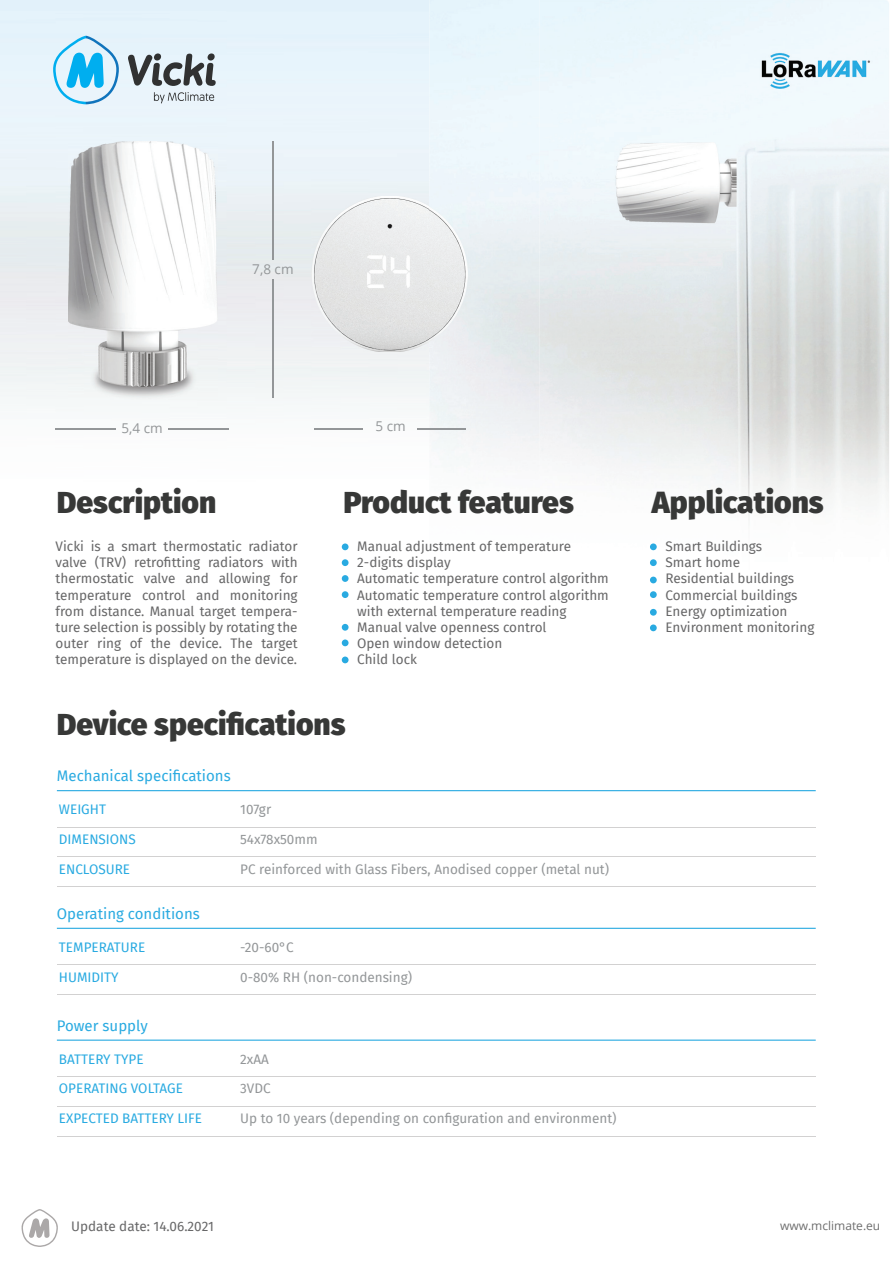
<style>
.page{position:relative;width:893px;height:1263px;background:#fff}
.page>*{position:absolute;margin:0;border:0;box-sizing:border-box;transform-origin:0 0}
.t1{font:900 30px "Fira Sans";color:#373837}
.t2{font:15px "Fira Sans";color:#29aae1}
.t3{font:13.5px/16.2px "Fira Sans";color:#676768}
.t4{font:13.5px "Fira Sans";color:#939698}
.t5{font:13.5px "Fira Sans";color:#29aae1}
.t6{font:13.5px "Open Sans";color:#939698}
.t7{font:12px "Open Sans";color:#6e6e6e}
</style>
<div class="page">
<img style="left:540px;top:0;width:247px;height:266px">
<img style="left:531px;top:266px;width:256px;height:318px">
<img style="left:531px;top:519px;width:1px;height:65px">
<hr style="left:57px;top:827px;width:759px;height:1px;background:#d2d1d1">
<hr style="left:57px;top:790px;width:759px;height:1px;background:#29aae1">
<hr style="left:57px;top:856px;width:759px;height:1px;background:#d2d1d1">
<hr style="left:57px;top:886px;width:759px;height:1px;background:#d2d1d1">
<svg style="left:21px;top:1209px;width:37px;height:38px"></svg>
<svg style="left:154px;top:92px;width:60px;height:11px"></svg>
<svg style="left:53px;top:36px;width:66px;height:68px;background:#9cd9f4"></svg>
<svg style="left:128px;top:53px;width:88px;height:33px;background:#939b9f"></svg>
<hr style="left:57px;top:1076px;width:759px;height:1px;background:#d2d1d1">
<hr style="left:57px;top:1039px;width:759px;height:2px;background:#29aae1">
<hr style="left:57px;top:1106px;width:759px;height:1px;background:#d2d1d1">
<hr style="left:57px;top:1135px;width:759px;height:1px;background:#d2d1d1">
<hr style="left:57px;top:964px;width:759px;height:1px;background:#d2d1d1">
<hr style="left:57px;top:928px;width:759px;height:1px;background:#29aae1">
<hr style="left:57px;top:994px;width:759px;height:1px;background:#d2d1d1">
<img style="left:754px;top:43px;width:123px;height:54px">
<div style="left:342px;top:543px;width:7px;height:7px;background:#29aae1;border-radius:50%"></div>
<div style="left:342px;top:559px;width:7px;height:7px;background:#29aae1;border-radius:50%"></div>
<div style="left:342px;top:575px;width:7px;height:7px;background:#29aae1;border-radius:50%"></div>
<div style="left:342px;top:591px;width:7px;height:7px;background:#29aae1;border-radius:50%"></div>
<div style="left:342px;top:624px;width:7px;height:7px;background:#29aae1;border-radius:50%"></div>
<div style="left:342px;top:639px;width:7px;height:7px;background:#29aae1;border-radius:50%"></div>
<div style="left:342px;top:656px;width:7px;height:7px;background:#29aae1;border-radius:50%"></div>
<div style="left:650px;top:543px;width:7px;height:7px;background:#29aae1;border-radius:50%"></div>
<div style="left:650px;top:559px;width:7px;height:7px;background:#29aae1;border-radius:50%"></div>
<div style="left:650px;top:577px;width:7px;height:6px;background:#29aae1;border-radius:50%"></div>
<div style="left:650px;top:591px;width:7px;height:7px;background:#29aae1;border-radius:50%"></div>
<div style="left:650px;top:609px;width:7px;height:7px;background:#29aae1;border-radius:50%"></div>
<div style="left:650px;top:624px;width:7px;height:7px;background:#29aae1;border-radius:50%"></div>
<hr style="left:169px;top:428px;width:60px;height:2px;background:#939698">
<hr style="left:56px;top:428px;width:60px;height:2px;background:#939698">
<hr style="left:273px;top:279px;width:1px;height:118px;background:#939698">
<hr style="left:273px;top:142px;width:1px;height:118px;background:#939698">
<hr style="left:314px;top:428px;width:48px;height:1px;background:#939698">
<hr style="left:418px;top:428px;width:48px;height:1px;background:#939698">
<img style="left:312px;top:196px;width:155px;height:156px">
<img style="left:68px;top:141px;width:149px;height:258px">
<p class="t6" style="left:252px;top:260px;width:43px">7,8 cm</p>
<p class="t6" style="left:121px;top:419px;width:43px">5,4 cm</p>
<h1 class="t1" style="left:57px;top:475px;width:161px">Description</h1>
<p class="t3" style="left:56px;top:538px;width:244px;text-align:justify">Vicki is a smart thermostatic radiator valve (TRV) retrofitting radiators with thermostatic valve and allowing for temperature control and monitoring from distance. Manual target tempera&shy;ture selection is possibly by rotating the outer ring of the device. The target temperature is displayed on the device.</p>
<p class="t6" style="left:376px;top:417px;width:32px">5 cm</p>
<h1 class="t1" style="left:343px;top:475px;width:232px">Product features</h1>
<p class="t3" style="left:357px;top:538px;width:253px">Manual adjustment of temperature<br>2-digits display<br>Automatic temperature control algorithm<br>Automatic temperature control algorithm with external temperature reading<br>Manual valve openness control<br>Open window detection<br>Child lock</p>
<h1 class="t1" style="left:57px;top:698px;width:290px">Device specifications</h1>
<p class="t2" style="left:57px;top:765px;width:175px">Mechanical specifications</p>
<p class="t5" style="left:59px;top:799px;width:49px">WEIGHT</p>
<p class="t4" style="left:240px;top:799px;width:32px">107gr</p>
<p class="t5" style="left:59px;top:829px;width:78px">DIMENSIONS</p>
<p class="t4" style="left:240px;top:829px;width:79px">54x78x50mm</p>
<p class="t5" style="left:59px;top:859px;width:73px">ENCLOSURE</p>
<p class="t4" style="left:240px;top:859px;width:370px">PC reinforced with Glass Fibers, Anodised copper (metal nut)</p>
<p class="t2" style="left:57px;top:902px;width:144px">Operating conditions</p>
<p class="t5" style="left:59px;top:937px;width:88px">TEMPERATURE</p>
<p class="t4" style="left:240px;top:937px;width:55px">-20-60°C</p>
<p class="t5" style="left:59px;top:967px;width:61px">HUMIDITY</p>
<p class="t4" style="left:240px;top:967px;width:173px">0-80% RH (non-condensing)</p>
<p class="t2" style="left:57px;top:1014px;width:92px">Power supply</p>
<p class="t5" style="left:59px;top:1049px;width:86px">BATTERY TYPE</p>
<p class="t4" style="left:240px;top:1049px;width:30px">2xAA</p>
<p class="t5" style="left:59px;top:1078px;width:125px">OPERATING VOLTAGE</p>
<p class="t4" style="left:240px;top:1078px;width:32px">3VDC</p>
<p class="t5" style="left:59px;top:1108px;width:145px">EXPECTED BATTERY LIFE</p>
<p class="t4" style="left:240px;top:1108px;width:378px">Up to 10 years (depending on configuration and environment)</p>
<h1 class="t1" style="left:652px;top:475px;width:173px">Applications</h1>
<p class="t3" style="left:665px;top:538px;width:150px">Smart Buildings<br>Smart home<br>Residential buildings<br>Commercial buildings<br>Energy optimization<br>Environment monitoring</p>
<p class="t3" style="left:71px;top:1218px;width:144px">Update date: 14.06.2021</p>
<p class="t7" style="left:780px;top:1218px;width:102px">www.mclimate.eu</p>
</div>
